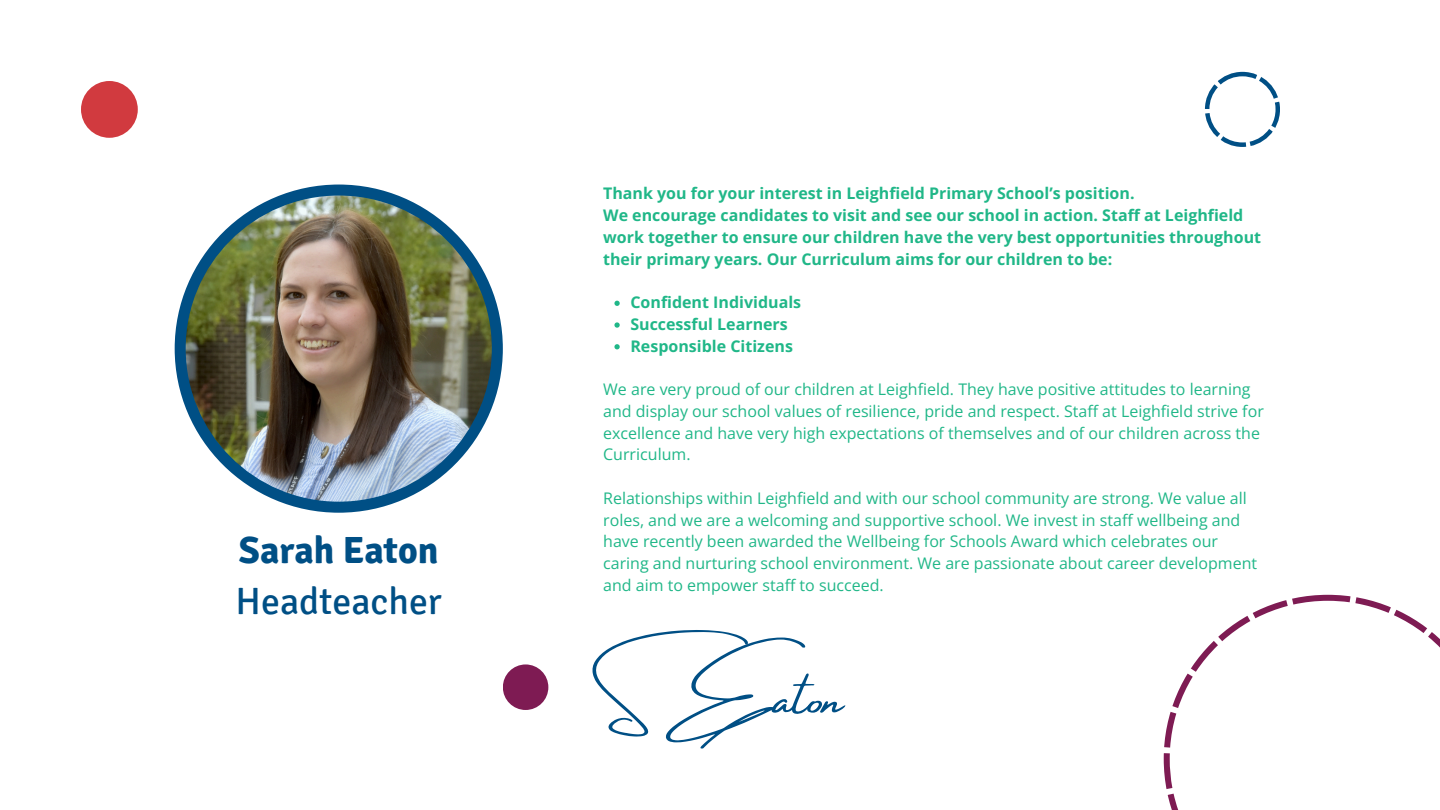
<style>
.page{position:relative;width:1440px;height:810px;background:#fff}
.page>*{position:absolute;margin:0;border:0;box-sizing:border-box;transform-origin:0 0}
.t1{font:56.6px "Amsterdam Four";color:#004f85}
.t2{font:37.8px "Signika";color:#004f85}
.t3{font:700 37.8px "Signika";color:#004f85}
.t4{font:16px/21.8px "Open Sans";color:#20b788}
.t5{font:700 16px/21.8px "Open Sans";color:#20b788}
</style>
<div class="page">
<div style="left:175px;top:185px;width:328px;height:328px;background:#004f85;border-radius:50%"></div>
<svg style="left:614px;top:301px;width:6px;height:5px"></svg>
<svg style="left:614px;top:322px;width:6px;height:6px"></svg>
<svg style="left:614px;top:344px;width:6px;height:5px"></svg>
<svg style="left:1164px;top:595px;width:276px;height:215px"></svg>
<div style="left:81px;top:81px;width:57px;height:57px;background:#d13a3f;border-radius:50%"></div>
<svg style="left:1205px;top:72px;width:75px;height:75px"></svg>
<div style="left:503px;top:664px;width:45px;height:46px;background:#7e1b53;border-radius:50%"></div>
<img style="left:186px;top:196px;width:306px;height:306px;border-radius:50%">
<p class="t3" style="left:239px;top:527px;width:201px">Sarah Eaton</p>
<p class="t2" style="left:236px;top:579px;width:208px">Headteacher</p>
<p class="t5" style="left:603px;top:182px;width:659px">Thank you for your interest in Leighfield Primary School’s position.<br>We encourage candidates to visit and see our school in action. Staff at Leighfield work together to ensure our children have the very best opportunities throughout their primary years. Our Curriculum aims for our children to be:</p>
<h2 class="t5" style="left:630px;top:291px;width:172px">Confident Individuals</h2>
<h3 class="t5" style="left:630px;top:313px;width:159px">Successful Learners</h3>
<h4 class="t5" style="left:630px;top:335px;width:164px">Responsible Citizens</h4>
<p class="t4" style="left:603px;top:378px;width:662px">We are very proud of our children at Leighfield. They have positive attitudes to learning and display our school values of resilience, pride and respect. Staff at Leighfield strive for excellence and have very high expectations of themselves and of our children across the Curriculum.</p>
<p class="t4" style="left:603px;top:487px;width:656px">Relationships within Leighfield and with our school community are strong. We value all roles, and we are a welcoming and supportive school. We invest in staff wellbeing and have recently been awarded the Wellbeing for Schools Award which celebrates our caring and nurturing school environment. We are passionate about career development and aim to empower staff to succeed.</p>
<p class="t1" style="left:603px;top:667px;width:242px">SEaton</p>
</div>
